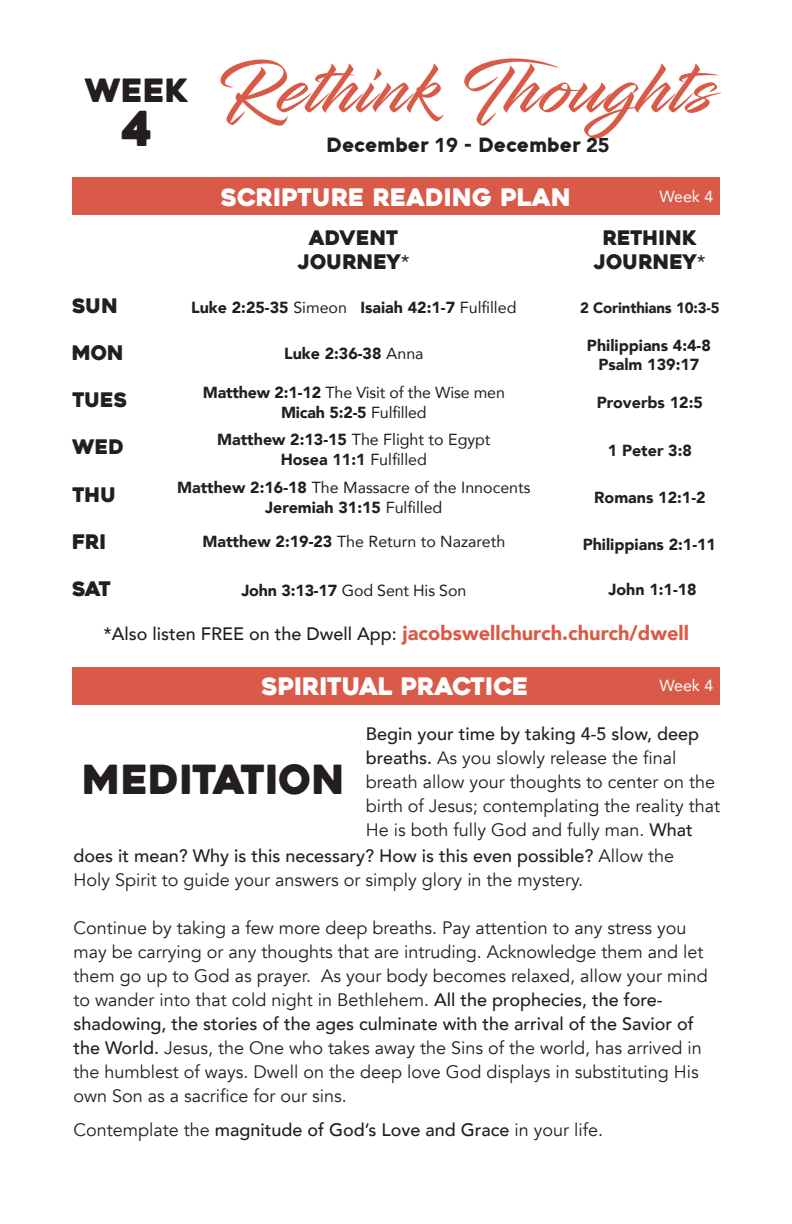
<style>
.page{position:relative;width:792px;height:1224px;background:#fff}
.page>*{position:absolute;margin:0;border:0;box-sizing:border-box;transform-origin:0 0}
.t1{font:72px "Infinite Stroke";letter-spacing:.025em;color:#da5a48}
.t2{font:48px "Heavitas";color:#231f20}
.t3{font:40px "Heavitas";color:#231f20}
.t4{font:32px "Heavitas";color:#231f20}
.t5{font:24px "Heavitas";color:#fff}
.t6{font:20px/24px "Heavitas";color:#231f20;text-align:center}
.t7{font:900 20px "Aquawax";color:#231f20}
.t8{font:18px/24px "Avenir";color:#231f20}
.t9{font:500 18px "Avenir";color:#231f20}
.t10{font:16px/19.2px "Avenir";color:#231f20;text-align:center}
.t11{font:900 16px/19.2px "Avenir";color:#231f20;text-align:center}
.t12{font:16px "Avenir";color:#fff}
.t13{font:900 15px "Avenir";letter-spacing:-.01em;color:#231f20}
.s1{font-family:"Avenir"}
.s2{font-weight:400}
.s3{font-weight:900}
.s4{font-weight:900;font-size:20px;color:#da5a48}
.s5{font-weight:500}
</style>
<div class="page">
<div style="left:72px;top:178px;width:648px;height:37px;background:#da5a49"></div>
<div style="left:72px;top:667px;width:648px;height:38px;background:#da5a49"></div>
<h3 class="t4" style="left:85px;top:71px;width:105px">WEEK</h3>
<h2 class="t2" style="left:120px;top:99px;width:34px">4</h2>
<h1 class="t1" style="left:216px;top:45px;width:505px">Rethink Thoughts</h1>
<p class="t7" style="left:326px;top:131px;width:285px">December <span class="s1">19</span> - December <span class="s1">25</span></p>
<h3 class="t5" style="left:221px;top:182px;width:352px">SCRIPTURE READING PLAN</h3>
<p class="t6" style="left:298px;top:226px;width:113px">ADVENT<br>JOURNEY<span class="s1">*</span></p>
<p class="t12" style="left:660px;top:183px;width:55px">Week 4</p>
<p class="t6" style="left:594px;top:226px;width:113px">RETHINK<br>JOURNEY<span class="s1">*</span></p>
<p class="t6" style="left:72px;top:294px;width:48px">SUN</p>
<p class="t11" style="left:191px;top:298px;width:327px">Luke 2:25-35 <span class="s2">Simeon</span> Isaiah 42:1-7 <span class="s2">Fulfilled</span></p>
<p class="t13" style="left:580px;top:295px;width:141px">2 Corinthians 10:3-5</p>
<p class="t6" style="left:72px;top:341px;width:54px">MON</p>
<p class="t11" style="left:284px;top:344px;width:141px">Luke 2:36-38 <span class="s2">Anna</span></p>
<p class="t11" style="left:587px;top:336px;width:125px">Philippians 4:4-8<br>Psalm 139:17</p>
<p class="t6" style="left:72px;top:388px;width:57px">TUES</p>
<p class="t10" style="left:203px;top:383px;width:304px"><span class="s3">Matthew 2:1-12</span> The Visit of the Wise men<br><span class="s3">Micah 5:2-5</span> Fulfilled</p>
<p class="t11" style="left:597px;top:393px;width:108px">Proverbs 12:5</p>
<p class="t6" style="left:72px;top:435px;width:54px">WED</p>
<p class="t10" style="left:217px;top:430px;width:275px"><span class="s3">Matthew 2:13-15</span> The Flight to Egypt<br><span class="s3">Hosea 11:1</span> Fulfilled</p>
<p class="t11" style="left:608px;top:441px;width:86px">1 Peter 3:8</p>
<p class="t6" style="left:72px;top:483px;width:46px">THU</p>
<p class="t10" style="left:177px;top:478px;width:355px"><span class="s3">Matthew 2:16-18</span> The Massacre of the Innocents<br><span class="s3">Jeremiah 31:15</span> Fulfilled</p>
<p class="t11" style="left:594px;top:487px;width:113px">Romans 12:1-2</p>
<p class="t6" style="left:72px;top:530px;width:36px">FRI</p>
<p class="t11" style="left:583px;top:534px;width:135px">Philippians 2:1-11</p>
<p class="t6" style="left:72px;top:577px;width:40px">SAT</p>
<p class="t10" style="left:241px;top:581px;width:226px"><span class="s3">John 3:13-17</span> God Sent His Son</p>
<p class="t11" style="left:609px;top:580px;width:90px">John 1:1-18</p>
<p class="t10" style="left:202px;top:532px;width:304px"><span class="s3">Matthew 2:19-23</span> The Return to Nazareth</p>
<p class="t9" style="left:104px;top:618px;width:587px">*Also listen FREE on the Dwell App: <span class="s4">jacobswellchurch.church/dwell</span></p>
<h3 class="t5" style="left:261px;top:672px;width:269px">SPIRITUAL PRACTICE</h3>
<p class="t12" style="left:660px;top:673px;width:55px">Week 4</p>
<p class="t9" style="left:366px;top:718px;width:335px">Begin your time by taking 4-5 slow, deep</p>
<p class="t8" style="left:366px;top:746px;width:312px"><span class="s5">breaths.</span> As you slowly release the final</p>
<p class="t8" style="left:366px;top:770px;width:351px">breath allow your thoughts to center on the</p>
<p class="t8" style="left:366px;top:794px;width:356px">birth of Jesus; contemplating the reality that</p>
<p class="t8" style="left:366px;top:818px;width:329px">He is both fully God and fully man. <span class="s5">What</span></p>
<p class="t9" style="left:73px;top:840px;width:602px">does it mean? Why is this necessary? How is this even possible? <span class="s2">Allow the</span></p>
<p class="t8" style="left:73px;top:868px;width:511px">Holy Spirit to guide your answers or simply glory in the mystery.</p>
<p class="t8" style="left:73px;top:916px;width:636px">Continue by taking a few more deep breaths. Pay attention to any stress you may be carrying or any thoughts that are intruding. Acknowledge them and let them go up to God as prayer. As your body becomes relaxed, allow your mind to wander into that cold night in Bethlehem. <span class="s5">All the prophecies, the fore&shy;shadowing, the stories of the ages culminate with the arrival of the Savior of the World.</span> Jesus, the One who takes away the Sins of the world, has arrived in the humblest of ways. Dwell on the deep love God displays in substituting His own Son as a sacrifice for our sins.</p>
<p class="t9" style="left:73px;top:1114px;width:531px"><span class="s2">Contemplate the</span> magnitude of God’s Love and Grace <span class="s2">in your life.</span></p>
<h3 class="t3" style="left:82px;top:755px;width:265px">MEDITATION</h3>
</div>
